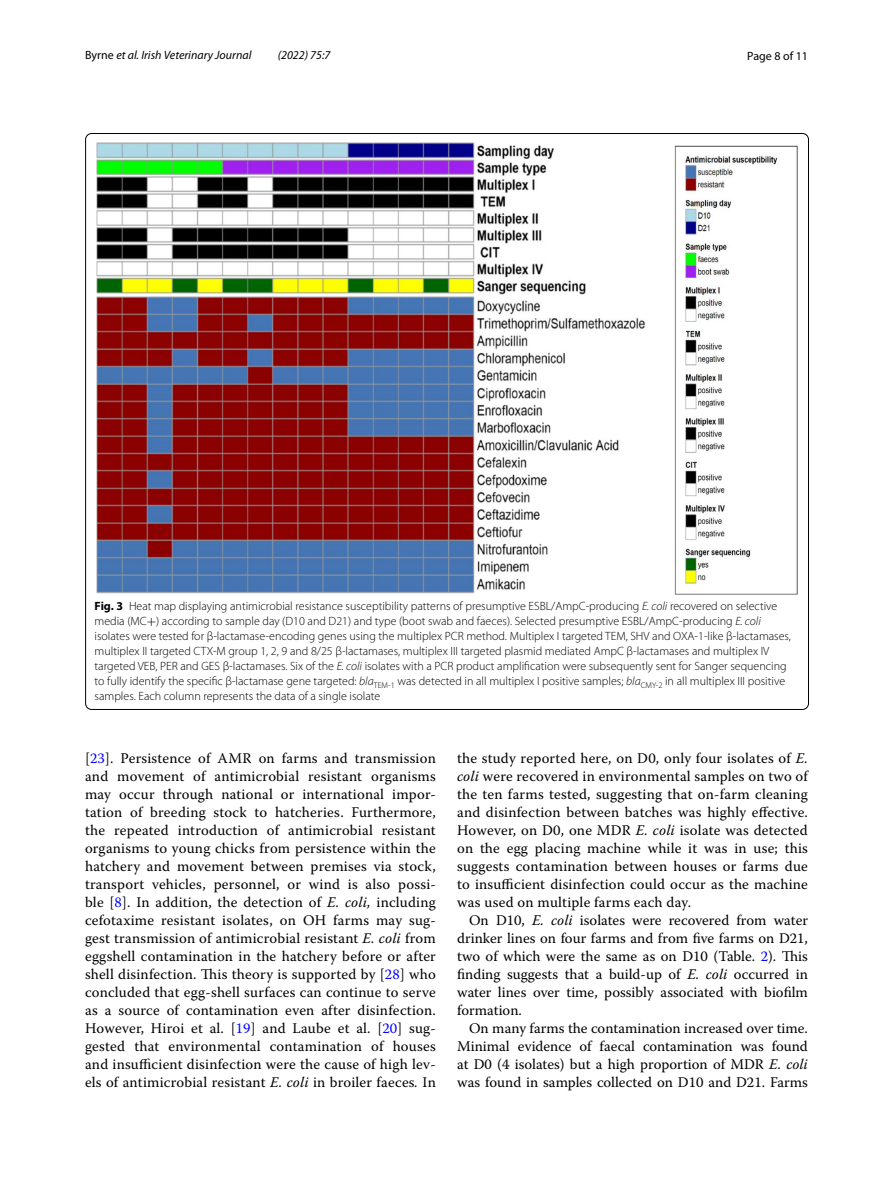
<style>
.page{position:relative;width:893px;height:1187px;background:#fff}
.page>*{position:absolute;margin:0;border:0;box-sizing:border-box;transform-origin:0 0}
.t1{font:14.7px/18px "Warnock Pro";letter-spacing:.01em;color:#000;text-align:justify}
.t2{font:300 12px/15px "Myriad Pro";color:#000}
.t3{font:italic 12px "Myriad Pro";color:#000}
.t4{font:12px "Myriad Pro";color:#000}
.s1{font-style:normal}
.s2{font-weight:700}
.s3{font-style:italic}
.s4{font-family:"MTSY";font-weight:400}
.s5{color:#00f}
</style>
<div class="page">
<img style="left:97px;top:142px;width:700px;height:452px">
<p class="t3" style="left:85px;top:48px;width:168px"><span class="s1">Byrne</span> et al. Irish Veterinary Journal</p>
<p class="t3" style="left:278px;top:48px;width:54px">(2022) 75:7</p>
<p class="t4" style="left:747px;top:48px;width:62px">Page 8 of 11</p>
<p class="t2" style="left:95px;top:598px;width:698px"><span class="s2">Fig. 3</span> Heat map displaying antimicrobial resistance susceptibility patterns of presumptive ESBL/AmpC-producing <span class="s3">E. coli</span> recovered on selective media (MC<span class="s4">+</span>) according to sample day (D10 and D21) and type (boot swab and faeces). Selected presumptive ESBL/AmpC-producing <span class="s3">E. coli </span>isolates were tested for β-lactamase-encoding genes using the multiplex PCR method. Multiplex I targeted TEM, SHV and OXA-1-like β-lactamases, multiplex II targeted CTX-M group 1, 2, 9 and 8/25 β-lactamases, multiplex III targeted plasmid mediated AmpC β-lactamases and multiplex IV targeted VEB, PER and GES β-lactamases. Six of the <span class="s3">E. coli</span> isolates with a PCR product amplification were subsequently sent for Sanger sequencing to fully identify the specific β-lactamase gene targeted: <span class="s3">bla</span><sub>TEM-1</sub> was detected in all multiplex I positive samples; <span class="s3">bla</span><sub>CMY-2</sub> in all multiplex III positive samples. Each column represents the data of a single isolate</p>
<p class="t1" style="left:85px;top:748px;width:352px">[<span class="s5">23</span>]. Persistence of AMR on farms and transmission and movement of antimicrobial resistant organisms may occur through national or international impor&shy;tation of breeding stock to hatcheries. Furthermore, the repeated introduction of antimicrobial resistant organisms to young chicks from persistence within the hatchery and movement between premises via stock, transport vehicles, personnel, or wind is also possi&shy;ble [<span class="s5">8</span>]. In addition, the detection of <span class="s3">E. coli,</span> including cefotaxime resistant isolates, on OH farms may sug&shy;gest transmission of antimicrobial resistant <span class="s3">E. coli</span> from eggshell contamination in the hatchery before or after shell disinfection. This theory is supported by [<span class="s5">28</span>] who concluded that egg-shell surfaces can continue to serve as a source of contamination even after disinfection.<br>However, Hiroi et al. [<span class="s5">19</span>] and Laube et al. [<span class="s5">20</span>] sug&shy;gested that environmental contamination of houses and insufficient disinfection were the cause of high lev&shy;els of antimicrobial resistant <span class="s3">E. coli</span> in broiler faeces<span class="s3">.</span> In</p>
<p class="t1" style="left:457px;top:748px;width:352px">the study reported here, on D0, only four isolates of <span class="s3">E. coli</span> were recovered in environmental samples on two of the ten farms tested, suggesting that on-farm cleaning and disinfection between batches was highly effective.<br>However, on D0, one MDR <span class="s3">E. coli</span> isolate was detected on the egg placing machine while it was in use; this suggests contamination between houses or farms due to insufficient disinfection could occur as the machine was used on multiple farms each day.</p>
<p class="t1" style="left:457px;top:910px;width:352px;text-indent:12px">On D10, <span class="s3">E. coli</span> isolates were recovered from water drinker lines on four farms and from five farms on D21, two of which were the same as on D10 (Table. <span class="s5">2</span>). This finding suggests that a build-up of <span class="s3">E. coli</span> occurred in water lines over time, possibly associated with biofilm formation.</p>
<p class="t1" style="left:457px;top:1018px;width:352px;text-indent:12px">On many farms the contamination increased over time.<br>Minimal evidence of faecal contamination was found at D0 (4 isolates) but a high proportion of MDR <span class="s3">E. coli </span>was found in samples collected on D10 and D21. Farms</p>
</div>
